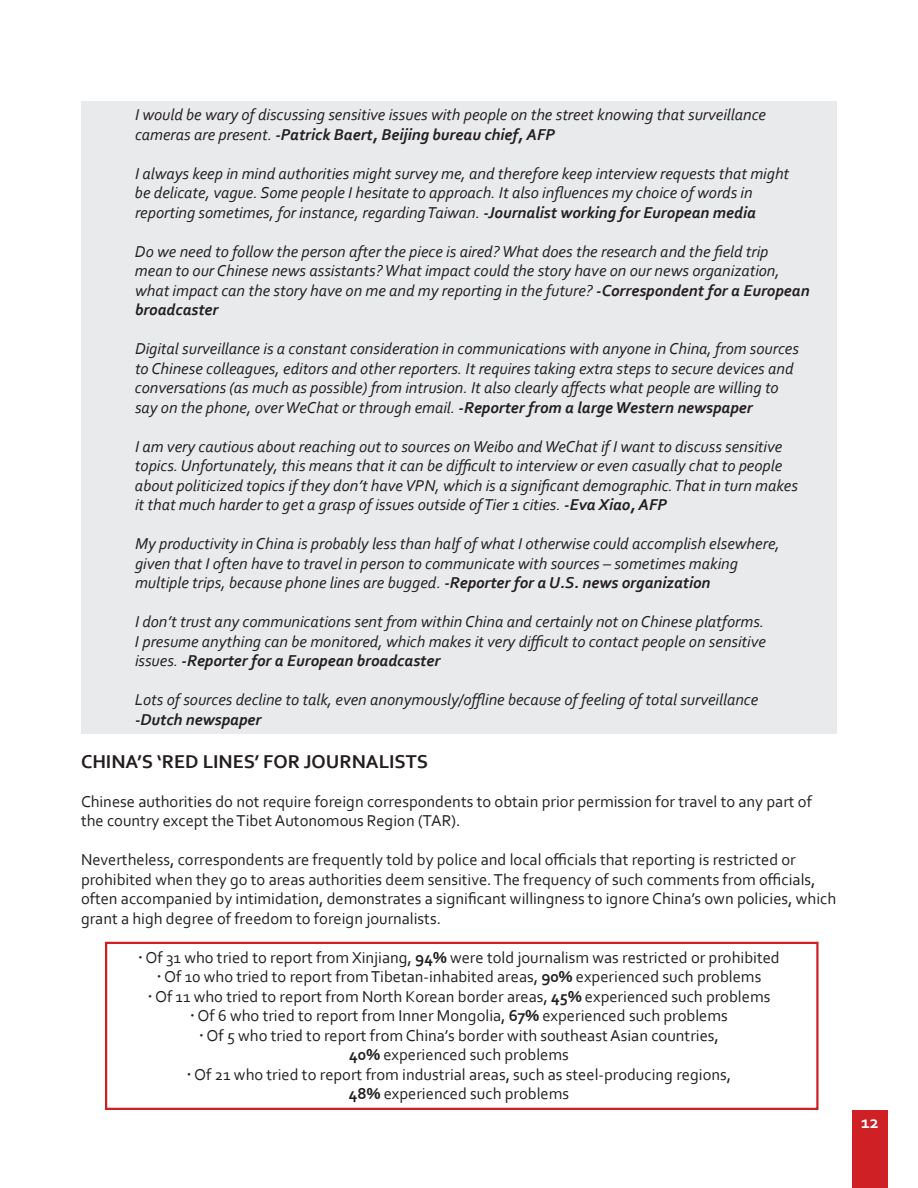
<style>
.page{position:relative;width:918px;height:1188px;background:#fff}
.page>*{position:absolute;margin:0;border:0;box-sizing:border-box;transform-origin:0 0}
.t1{font:700 19.5px "Corbel";color:#231f20}
.t2{font:700 18px "Corbel";color:#fff}
.t3{font:italic 16.5px/19.5px "Corbel";color:#231f20}
.t4{font:16.5px/19.5px "Corbel";color:#231f20}
.t5{font:italic 700 16.5px "Corbel";color:#231f20}
.s1{font-weight:400}
.s2{font-weight:700}
.s3{font-family:"Fira Sans";font-weight:300}
</style>
<div class="page">
<div style="left:81px;top:102px;width:756px;height:632px;background:#e9eaeb"></div>
<div style="left:852px;top:1110px;width:36px;height:78px;background:#cf2026"></div>
<div style="left:105px;top:942px;width:714px;height:168px;border:2px solid #cf2026"></div>
<p class="t3" style="left:135px;top:105px;width:633px">I would be wary of discussing sensitive issues with people on the street knowing that surveillance</p>
<p class="t5" style="left:135px;top:124px;width:422px"><span class="s1">cameras are present.</span> -Patrick Baert, Beijing bureau chief, AFP</p>
<p class="t3" style="left:135px;top:163px;width:656px">I always keep in mind authorities might survey me, and therefore keep interview requests that might</p>
<p class="t3" style="left:135px;top:183px;width:619px">be delicate, vague. Some people I hesitate to approach. It also influences my choice of words in</p>
<p class="t3" style="left:135px;top:202px;width:622px">reporting sometimes, for instance, regarding Taiwan. <span class="s2">-Journalist working for European media</span></p>
<p class="t3" style="left:135px;top:241px;width:635px">Do we need to follow the person after the piece is aired? What does the research and the field trip</p>
<p class="t3" style="left:135px;top:261px;width:646px">mean to our Chinese news assistants? What impact could the story have on our news organization,</p>
<p class="t3" style="left:135px;top:280px;width:676px">what impact can the story have on me and my reporting in the future? <span class="s2">-Correspondent for a European broadcaster</span></p>
<p class="t3" style="left:135px;top:339px;width:666px">Digital surveillance is a constant consideration in communications with anyone in China, from sources</p>
<p class="t3" style="left:135px;top:358px;width:660px">to Chinese colleagues, editors and other reporters. It requires taking extra steps to secure devices and</p>
<p class="t3" style="left:135px;top:378px;width:645px">conversations (as much as possible) from intrusion. It also clearly affects what people are willing to</p>
<p class="t3" style="left:135px;top:397px;width:619px">say on the phone, over WeChat or through email. <span class="s2">-Reporter from a large Western newspaper</span></p>
<p class="t3" style="left:135px;top:436px;width:649px">I am very cautious about reaching out to sources on Weibo and WeChat if I want to discuss sensitive</p>
<p class="t3" style="left:135px;top:456px;width:649px">topics. Unfortunately, this means that it can be difficult to interview or even casually chat to people</p>
<p class="t3" style="left:135px;top:475px;width:664px">about politicized topics if they don’t have VPN, which is a significant demographic.That in turn makes</p>
<p class="t3" style="left:135px;top:495px;width:534px">it that much harder to get a grasp of issues outside of Tier 1 cities. <span class="s2">-Eva Xiao, AFP</span></p>
<p class="t3" style="left:135px;top:534px;width:646px">My productivity in China is probably less than half of what I otherwise could accomplish elsewhere,</p>
<p class="t3" style="left:135px;top:553px;width:604px">given that I often have to travel in person to communicate with sources – sometimes making</p>
<p class="t3" style="left:135px;top:573px;width:577px">multiple trips, because phone lines are bugged. <span class="s2">-Reporter for a U.S. news organization</span></p>
<p class="t3" style="left:135px;top:612px;width:631px">I don’t trust any communications sent from within China and certainly not on Chinese platforms.</p>
<p class="t3" style="left:135px;top:631px;width:633px">I presume anything can be monitored, which makes it very difficult to contact people on sensitive</p>
<p class="t5" style="left:135px;top:651px;width:307px"><span class="s1">issues.</span> -Reporter for a European broadcaster</p>
<p class="t3" style="left:135px;top:690px;width:625px">Lots of sources decline to talk, even anonymously/offline because of feeling of total surveillance</p>
<p class="t5" style="left:135px;top:709px;width:128px">-Dutch newspaper</p>
<p class="t1" style="left:81px;top:749px;width:349px">CHINA’S ‘RED LINES’ FOR JOURNALISTS</p>
<p class="t4" style="left:81px;top:791px;width:732px">Chinese authorities do not require foreign correspondents to obtain prior permission for travel to any part of the country except the Tibet Autonomous Region (TAR).</p>
<p class="t4" style="left:81px;top:850px;width:716px">Nevertheless, correspondents are frequently told by police and local officials that reporting is restricted or</p>
<p class="t4" style="left:81px;top:869px;width:757px">prohibited when they go to areas authorities deem sensitive. The frequency of such comments from officials, often accompanied by intimidation, demonstrates a significant willingness to ignore China’s own policies, which grant a high degree of freedom to foreign journalists.</p>
<p class="t4" style="left:138px;top:947px;width:643px"><span class="s3">•</span> Of 31 who tried to report from Xinjiang, <span class="s2">94%</span> were told journalism was restricted or prohibited</p>
<p class="t4" style="left:157px;top:967px;width:606px"><span class="s3">•</span> Of 10 who tried to report from Tibetan-inhabited areas, <span class="s2">90%</span> experienced such problems</p>
<p class="t4" style="left:148px;top:986px;width:624px"><span class="s3">•</span> Of 11 who tried to report from North Korean border areas, <span class="s2">45%</span> experienced such problems</p>
<p class="t4" style="left:190px;top:1006px;width:539px"><span class="s3">•</span> Of 6 who tried to report from Inner Mongolia, <span class="s2">67%</span> experienced such problems</p>
<p class="t4" style="left:199px;top:1025px;width:521px"><span class="s3">•</span> Of 5 who tried to report from China’s border with southeast Asian countries,</p>
<p class="t4" style="left:349px;top:1045px;width:221px"><span class="s2">40%</span> experienced such problems</p>
<p class="t4" style="left:187px;top:1064px;width:546px"><span class="s3">•</span> Of 21 who tried to report from industrial areas, such as steel-producing regions,</p>
<p class="t4" style="left:349px;top:1084px;width:222px"><span class="s2">48%</span> experienced such problems</p>
<p class="t2" style="left:861px;top:1111px;width:19px">12</p>
</div>
